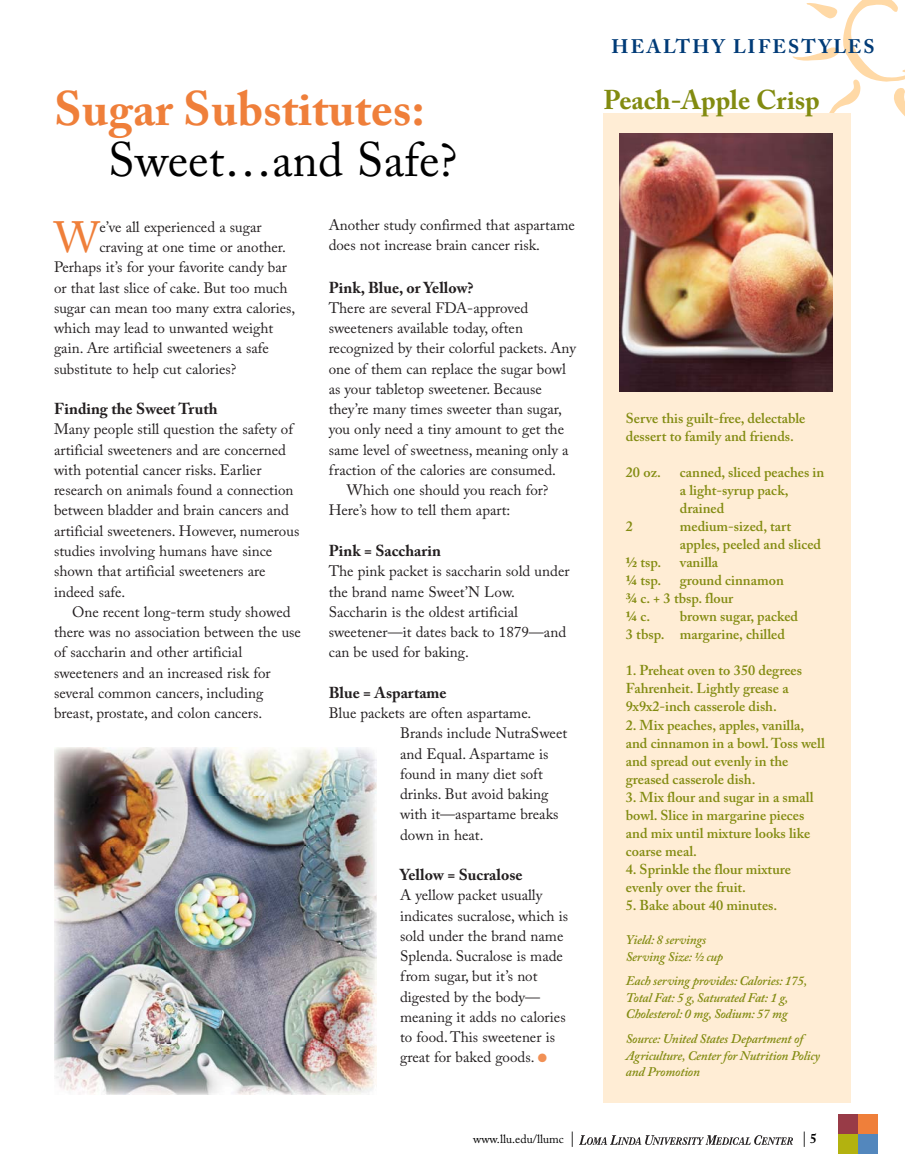
<style>
.page{position:relative;width:905px;height:1175px;background:#fff}
.page>*{position:absolute;margin:0;border:0;box-sizing:border-box;transform-origin:0 0}
.t1{font:700 48px "Adobe Caslon Pro";color:#ef7f3a}
.t2{font:48px "Adobe Caslon Pro";color:#000}
.t3{font:43.5px "Adobe Caslon Pro";color:#ef7f3a}
.t4{font:700 27px "Adobe Caslon Pro";color:#828b10}
.t5{font:700 19.5px "Adobe Caslon Pro";letter-spacing:.115em;color:#003b77}
.t6{font:700 15.75px "Adobe Caslon Pro";color:#231f20}
.t7{font:15px/20.2px "Adobe Caslon Pro";color:#231f20}
.t8{font:15px "Adobe Caslon Pro";color:#000}
.t9{font:600 14.25px/18px "Adobe Caslon Pro";color:#828b10}
.t10{font:italic 600 13.2px/16.5px "Adobe Caslon Pro";letter-spacing:-.015em;color:#828b10}
.t11{font:12px "Adobe Caslon Pro";color:#000}
.s1{color:#f19055}
.s2{font-weight:700}
.s3{font-size:15px}
.s4{font-weight:700;font-size:13.5px}
</style>
<div class="page">
<svg style="left:792px;top:0;width:112px;height:124px"></svg>
<div style="left:838px;top:1113px;width:20px;height:20px;background:#983b47"></div>
<div style="left:858px;top:1113px;width:20px;height:20px;background:#ef7f3a"></div>
<div style="left:838px;top:1133px;width:20px;height:20px;background:#b3b20f"></div>
<div style="left:858px;top:1133px;width:20px;height:20px;background:#5387bd"></div>
<img style="left:580px;top:1135px;width:212px;height:9px">
<img style="left:54px;top:747px;width:322px;height:347px">
<div style="left:603px;top:113px;width:247px;height:989px;background:#ffedd5"></div>
<img style="left:620px;top:134px;width:213px;height:258px">
<h1 class="t1" style="left:54px;top:91px;width:372px">Sugar Substitutes:</h1>
<h1 class="t2" style="left:108px;top:142px;width:351px">Sweet…and Safe?</h1>
<h2 class="t3" style="left:54px;top:221px;width:47px">W</h2>
<p class="t7" style="left:99px;top:219px;width:164px">e’ve all experienced a sugar</p>
<p class="t7" style="left:99px;top:239px;width:188px">craving at one time or another.</p>
<p class="t7" style="left:54px;top:259px;width:234px">Perhaps it’s for your favorite candy bar</p>
<p class="t7" style="left:54px;top:279px;width:235px">or that last slice of cake. But too much</p>
<p class="t7" style="left:54px;top:300px;width:243px">sugar can mean too many extra calories,</p>
<p class="t7" style="left:54px;top:320px;width:221px">which may lead to unwanted weight</p>
<p class="t7" style="left:54px;top:340px;width:216px">gain. Are artificial sweeteners a safe</p>
<p class="t7" style="left:54px;top:360px;width:184px">substitute to help cut calories?</p>
<p class="t6" style="left:54px;top:403px;width:165px">Finding the Sweet Truth</p>
<p class="t7" style="left:54px;top:421px;width:247px">Many people still question the safety of artificial sweeteners and are concerned with potential cancer risks. Earlier research on animals found a connection between bladder and brain cancers and artificial sweeteners. However, numerous studies involving humans have since shown that artificial sweeteners are indeed safe.</p>
<p class="t7" style="left:54px;top:603px;width:248px;text-indent:18px">One recent long-term study showed there was no association between the use of saccharin and other artificial sweeteners and an increased risk for several common cancers, including breast, prostate, and colon cancers.</p>
<p class="t7" style="left:328px;top:217px;width:248px">Another study confirmed that aspartame does not increase brain cancer risk.</p>
<p class="t6" style="left:328px;top:281px;width:146px">Pink, Blue, or Yellow?</p>
<p class="t7" style="left:328px;top:300px;width:201px">There are several FDA-approved</p>
<p class="t7" style="left:328px;top:320px;width:196px">sweeteners available today, often</p>
<p class="t7" style="left:328px;top:340px;width:249px">recognized by their colorful packets. Any</p>
<p class="t7" style="left:328px;top:360px;width:239px">one of them can replace the sugar bowl</p>
<p class="t7" style="left:328px;top:381px;width:215px">as your tabletop sweetener. Because</p>
<p class="t7" style="left:328px;top:401px;width:235px">they’re many times sweeter than sugar,</p>
<p class="t7" style="left:328px;top:421px;width:237px">you only need a tiny amount to get the</p>
<p class="t7" style="left:328px;top:441px;width:241px">same level of sweetness, meaning only a</p>
<p class="t7" style="left:328px;top:462px;width:229px">fraction of the calories are consumed.</p>
<p class="t7" style="left:346px;top:482px;width:203px">Which one should you reach for?</p>
<p class="t7" style="left:328px;top:502px;width:183px">Here’s how to tell them apart:</p>
<p class="t6" style="left:328px;top:544px;width:114px">Pink = Saccharin</p>
<p class="t7" style="left:328px;top:563px;width:242px">The pink packet is saccharin sold under the brand name Sweet’N Low.<br>Saccharin is the oldest artificial sweetener—it dates back to 1879—and can be used for baking.</p>
<p class="t6" style="left:328px;top:686px;width:119px">Blue = Aspartame</p>
<p class="t7" style="left:400px;top:705px;width:169px;text-indent:-71px">Blue packets are often aspartame.<br>Brands include NutraSweet and Equal. Aspartame is found in many diet soft drinks. But avoid baking with it—aspartame breaks down in heat.</p>
<p class="t6" style="left:400px;top:868px;width:124px">Yellow = Sucralose</p>
<p class="t7" style="left:400px;top:887px;width:170px">A yellow packet usually indicates sucralose, which is sold under the brand name<br>Splenda. Sucralose is made from sugar, but it’s not digested by the body— meaning it adds no calories to food. This sweetener is great for baked goods. <span class="s1">●</span></p>
<h3 class="t5" style="left:611px;top:39px;width:265px">HEALTHY LIFESTYLES</h3>
<h3 class="t4" style="left:603px;top:90px;width:218px">Peach-Apple Crisp</h3>
<p class="t9" style="left:626px;top:411px;width:181px">Serve this guilt-free, delectable dessert to family and friends.</p>
<p class="t9" style="left:626px;top:465px;width:36px">20 oz.</p>
<p class="t9" style="left:679px;top:465px;width:146px">canned, sliced peaches in a light-syrup pack, drained</p>
<p class="t9" style="left:626px;top:519px;width:9px">2</p>
<p class="t9" style="left:680px;top:519px;width:143px">medium-sized, tart apples, peeled and sliced</p>
<p class="t9" style="left:626px;top:555px;width:37px"><span class="s2">½</span> tsp.</p>
<p class="t9" style="left:680px;top:555px;width:40px">vanilla</p>
<p class="t9" style="left:626px;top:573px;width:37px"><span class="s2">¼</span> tsp.</p>
<p class="t9" style="left:626px;top:573px;width:159px;text-indent:54px">ground cinnamon <span class="s2">¾</span> c. + 3 tbsp. flour<br><span class="s2">¼</span> c.</p>
<p class="t9" style="left:626px;top:609px;width:174px;text-indent:54px">brown sugar, packed<br>3 tbsp. margarine, chilled</p>
<p class="t9" style="left:626px;top:663px;width:178px">1. Preheat oven to 350 degrees<br>Fahrenheit. Lightly grease a<br>9x9x2-inch casserole dish.</p>
<p class="t9" style="left:626px;top:717px;width:200px">2. Mix peaches, apples, vanilla, and cinnamon in a bowl. Toss well and spread out evenly in the greased casserole dish.</p>
<p class="t9" style="left:626px;top:789px;width:189px">3. Mix flour and sugar in a small bowl. Slice in margarine pieces and mix until mixture looks like coarse meal.</p>
<p class="t9" style="left:626px;top:861px;width:167px">4. Sprinkle the flour mixture evenly over the fruit.</p>
<p class="t9" style="left:626px;top:897px;width:153px">5. Bake about 40 minutes.</p>
<p class="t10" style="left:626px;top:933px;width:99px">Yield: 8 servings<br>Serving Size: ½ cup</p>
<p class="t10" style="left:626px;top:974px;width:183px">Each serving provides: Calories: 175,<br>Total Fat: 5 g, Saturated Fat: 1 g,<br>Cholesterol: 0 mg, Sodium: 57 mg</p>
<p class="t10" style="left:626px;top:1032px;width:196px">Source: United States Department of<br>Agriculture, Center for Nutrition Policy and Promotion</p>
<p class="t11" style="left:473px;top:1134px;width:103px">www.llu.edu/llumc <span class="s3">|</span></p>
<p class="t8" style="left:801px;top:1132px;width:16px">|<span class="s4">5</span></p>
</div>
